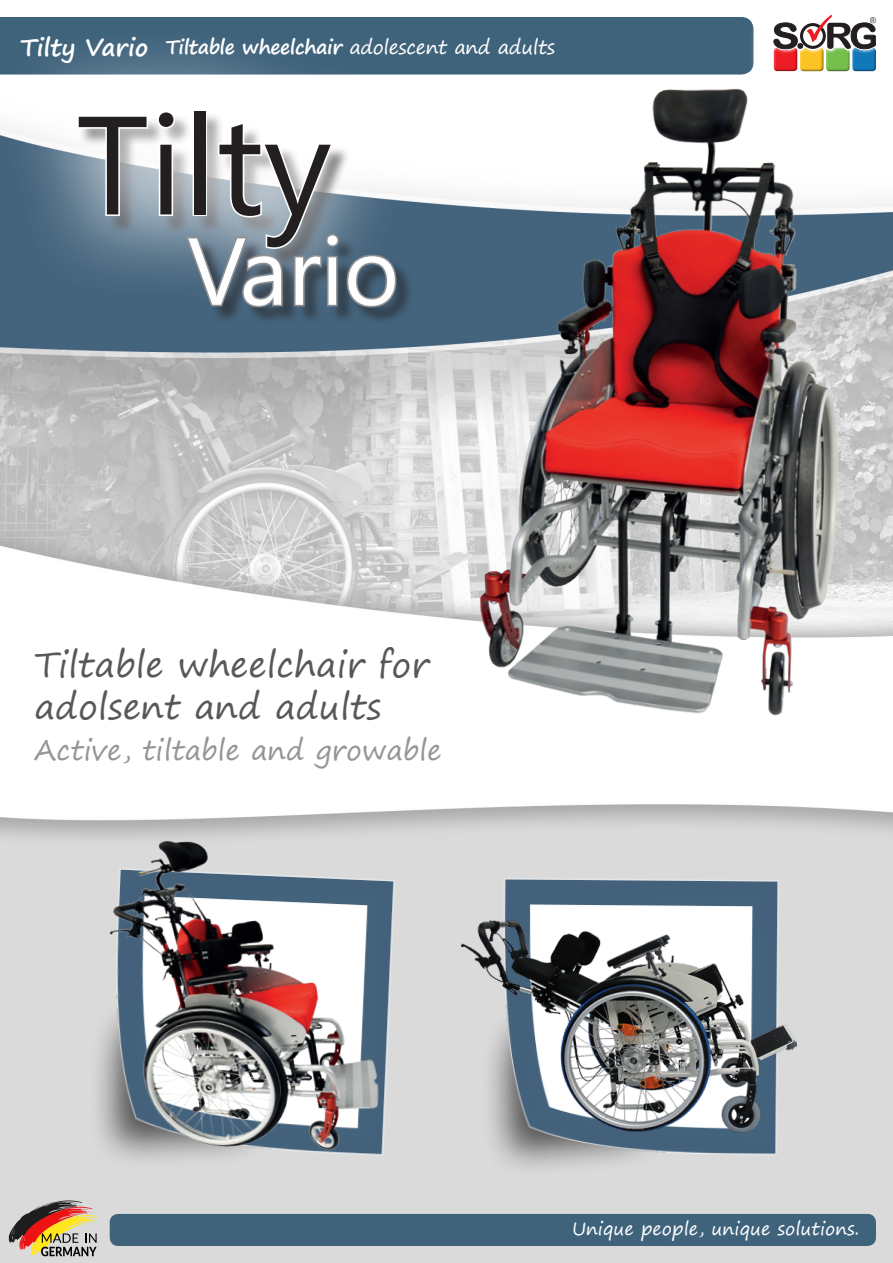
<style>
.page{position:relative;width:893px;height:1263px;background:#fff}
.page>*{position:absolute;margin:0;border:0;box-sizing:border-box;transform-origin:0 0}
.t1{font:139.5px "Segoe UI";color:#231f20}
.t2{font:94.8px "Segoe UI";color:#fff}
.t3{font:34.95px "Segoe Print";color:#57585a}
.t4{font:27.9px "Segoe Print";color:#939598}
.t5{font:19.5px "Segoe Print";letter-spacing:-.02em;color:#fff}
.t6{font:18px "Segoe Print";color:#fff}
.s1{font-weight:700;font-size:24px}
.s2{font-weight:700}
</style>
<div class="page">
<img style="left:0;top:334px;width:893px;height:929px">
<div style="left:0;top:17px;width:749px;height:45px;background:#40637c"></div>
<svg style="left:9px;top:1200px;width:90px;height:56px;background:#b28f76"></svg>
<div style="left:58px;top:817px;width:380px;height:381px;background:#dadada"></div>
<img style="left:453px;top:829px;width:369px;height:368px">
<div style="left:110px;top:1214px;width:766px;height:32px;background:#40637c;border-radius:9px"></div>
<svg style="left:773px;top:15px;width:103px;height:47px"></svg>
<img style="left:57px;top:806px;width:367px;height:367px">
<img style="left:310px;top:62px;width:583px;height:679px">
<img style="left:461px;top:921px;width:335px;height:212px">
<div style="left:0;top:23px;width:417px;height:311px;background:#fff;opacity:.65"></div>
<svg style="left:76px;top:109px;width:101px;height:109px"></svg>
<div style="left:189px;top:237px;width:226px;height:89px;background:#231f20;opacity:.55"></div>
<svg style="left:184px;top:120px;width:214px;height:189px"></svg>
<p class="t5" style="left:21px;top:30px;width:536px"><span class="s1">Tilty Vario</span> <span class="s2">Tiltable wheelchair</span> adolescent and adults</p>
<p class="t1" style="left:76px;top:68px;width:257px">Tilty</p>
<p class="t2" style="left:187px;top:205px;width:213px">Vario</p>
<p class="t3" style="left:35px;top:633px;width:396px">Tiltable wheelchair for</p>
<p class="t3" style="left:35px;top:675px;width:348px">adolsent and adults</p>
<p class="t4" style="left:35px;top:725px;width:409px">Active, tiltable and growable</p>
<p class="t6" style="left:572px;top:1213px;width:289px">Unique people, unique solutions.</p>
</div>
